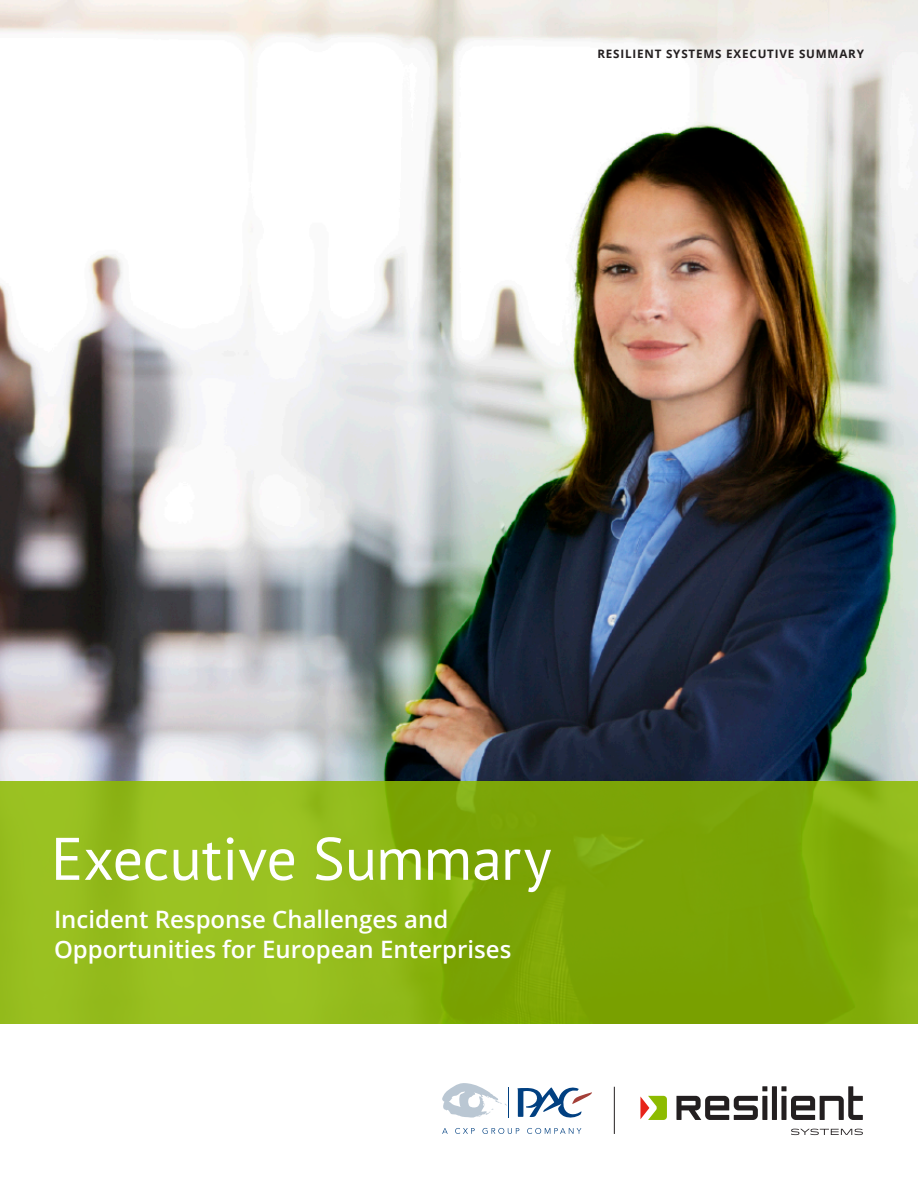
<style>
.page{position:relative;width:918px;height:1188px;background:#fff}
.page>*{position:absolute;margin:0;border:0;box-sizing:border-box;transform-origin:0 0}
.A_Chapter_Title{font:60px "PT Sans";color:#fff}
.A_Chapter_Title-2{font:600 24px/30px "Open Sans";color:#fff}
.t1{font:700 11.7px "Open Sans";letter-spacing:.07em;color:#231f20}
</style>
<div class="page">
<img style="left:0;top:0;width:918px;height:781px">
<svg style="left:640px;top:1096px;width:27px;height:24px"></svg>
<div style="left:772px;top:1086px;width:5px;height:34px;background:#231f20"></div>
<svg style="left:676px;top:1086px;width:91px;height:34px"></svg>
<svg style="left:781px;top:1086px;width:82px;height:34px"></svg>
<svg style="left:791px;top:1129px;width:72px;height:6px"></svg>
<svg style="left:0;top:781px;width:918px;height:243px;background:#88b111"></svg>
<svg style="left:517px;top:1087px;width:75px;height:31px"></svg>
<svg style="left:442px;top:1128px;width:6px;height:6px"></svg>
<svg style="left:455px;top:1128px;width:20px;height:6px"></svg>
<svg style="left:482px;top:1128px;width:37px;height:6px"></svg>
<svg style="left:527px;top:1128px;width:54px;height:6px"></svg>
<svg style="left:442px;top:1083px;width:65px;height:35px"></svg>
<hr style="left:508px;top:1087px;width:1px;height:31px;background:#014081">
<hr style="left:614px;top:1087px;width:1px;height:47px;background:#231f20">
<p class="t1" style="left:597px;top:45px;width:268px">RESILIENT SYSTEMS EXECUTIVE SUMMARY</p>
<p class="A_Chapter_Title" style="left:51px;top:820px;width:502px">Executive Summary</p>
<p class="A_Chapter_Title-2" style="left:54px;top:904px;width:459px">Incident Response Challenges and<br>Opportunities for European Enterprises</p>
</div>
